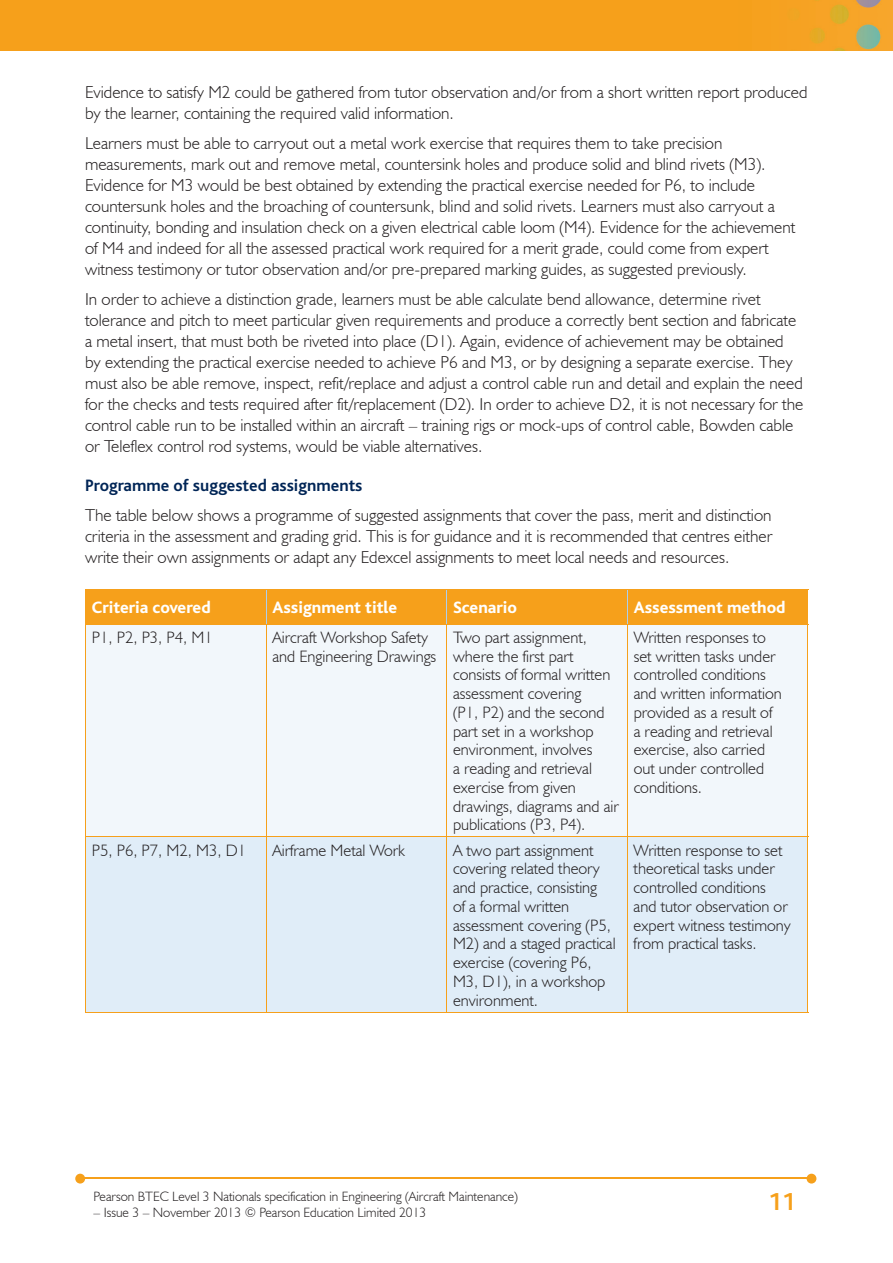
<style>
.page{position:relative;width:893px;height:1263px;background:#fff}
.page>*{position:absolute;margin:0;border:0;box-sizing:border-box;transform-origin:0 0}
.t1{font:700 25.5px "Bliss";color:#f6a01b}
.t2{font:300 17.25px/21px "Humanist 521 BT";color:#231f20}
.t3{font:800 17.25px "Bliss";color:#fff}
.t4{font:700 17.25px "Bliss";color:#002556}
.t5{font:300 16.5px/18.8px "Humanist 521 BT";color:#231f20}
.t6{font:300 13.5px "Humanist 521 BT";color:#231f20}
</style>
<div class="page">
<img style="left:0;top:0;width:893px;height:51px">
<hr style="left:82px;top:1178px;width:728px;height:1px;background:#f6a01b">
<svg style="left:807px;top:1174px;width:9px;height:9px"></svg>
<svg style="left:75px;top:1174px;width:10px;height:9px"></svg>
<div style="left:86px;top:590px;width:721px;height:34px;background:#f6a01b"></div>
<div style="left:86px;top:625px;width:721px;height:211px;background:#f2f7fb"></div>
<div style="left:86px;top:837px;width:721px;height:175px;background:#e0edf8"></div>
<hr style="left:266px;top:590px;width:1px;height:34px;background:#accfed">
<hr style="left:446px;top:590px;width:1px;height:34px;background:#accfed">
<hr style="left:627px;top:590px;width:1px;height:34px;background:#accfed">
<hr style="left:85px;top:590px;width:1px;height:34px;background:#f6a01b">
<hr style="left:807px;top:590px;width:1px;height:34px;background:#f6a01b">
<hr style="left:85px;top:589px;width:181px;height:1px;background:#f6a01b">
<hr style="left:266px;top:589px;width:181px;height:1px;background:#f6a01b">
<hr style="left:447px;top:589px;width:180px;height:1px;background:#f6a01b">
<hr style="left:627px;top:589px;width:181px;height:1px;background:#f6a01b">
<hr style="left:266px;top:624px;width:1px;height:212px;background:#f6a01b">
<hr style="left:446px;top:624px;width:1px;height:212px;background:#f6a01b">
<hr style="left:627px;top:624px;width:1px;height:212px;background:#f6a01b">
<hr style="left:85px;top:624px;width:1px;height:212px;background:#f6a01b">
<hr style="left:807px;top:624px;width:1px;height:212px;background:#f6a01b">
<hr style="left:85px;top:624px;width:181px;height:1px;background:#f6a01b">
<hr style="left:266px;top:624px;width:181px;height:1px;background:#f6a01b">
<hr style="left:447px;top:624px;width:180px;height:1px;background:#f6a01b">
<hr style="left:627px;top:624px;width:181px;height:1px;background:#f6a01b">
<hr style="left:266px;top:837px;width:1px;height:175px;background:#f6a01b">
<hr style="left:446px;top:837px;width:1px;height:175px;background:#f6a01b">
<hr style="left:627px;top:837px;width:1px;height:175px;background:#f6a01b">
<hr style="left:85px;top:837px;width:1px;height:175px;background:#f6a01b">
<hr style="left:807px;top:837px;width:1px;height:175px;background:#f6a01b">
<hr style="left:85px;top:836px;width:181px;height:1px;background:#f6a01b">
<hr style="left:266px;top:836px;width:181px;height:1px;background:#f6a01b">
<hr style="left:447px;top:836px;width:180px;height:1px;background:#f6a01b">
<hr style="left:627px;top:836px;width:181px;height:1px;background:#f6a01b">
<hr style="left:85px;top:1012px;width:181px;height:1px;background:#f6a01b">
<hr style="left:266px;top:1012px;width:181px;height:1px;background:#f6a01b">
<hr style="left:447px;top:1012px;width:180px;height:1px;background:#f6a01b">
<hr style="left:627px;top:1012px;width:181px;height:1px;background:#f6a01b">
<p class="t2" style="left:85px;top:81px;width:724px">Evidence to satisfy M2 could be gathered from tutor observation and/or from a short written report produced by the learner, containing the required valid information.</p>
<p class="t2" style="left:85px;top:132px;width:712px">Learners must be able to carryout out a metal work exercise that requires them to take precision measurements, mark out and remove metal, countersink holes and produce solid and blind rivets (M3).<br>Evidence for M3 would be best obtained by extending the practical exercise needed for P6, to include countersunk holes and the broaching of countersunk, blind and solid rivets. Learners must also carryout a continuity, bonding and insulation check on a given electrical cable loom (M4). Evidence for the achievement of M4 and indeed for all the assessed practical work required for a merit grade, could come from expert witness testimony or tutor observation and/or pre-prepared marking guides, as suggested previously.</p>
<p class="t2" style="left:85px;top:288px;width:720px">In order to achieve a distinction grade, learners must be able calculate bend allowance, determine rivet tolerance and pitch to meet particular given requirements and produce a correctly bent section and fabricate a metal insert, that must both be riveted into place (D1). Again, evidence of achievement may be obtained by extending the practical exercise needed to achieve P6 and M3, or by designing a separate exercise. They must also be able remove, inspect, refit/replace and adjust a control cable run and detail and explain the need for the checks and tests required after fit/replacement (D2). In order to achieve D2, it is not necessary for the control cable run to be installed within an aircraft – training rigs or mock-ups of control cable, Bowden cable or Teleflex control rod systems, would be viable alternatives.</p>
<p class="t4" style="left:85px;top:476px;width:279px">Programme of suggested assignments</p>
<p class="t2" style="left:85px;top:504px;width:689px;text-align:justify">The table below shows a programme of suggested assignments that cover the pass, merit and distinction criteria in the assessment and grading grid. This is for guidance and it is recommended that centres either write their own assignments or adapt any Edexcel assignments to meet local needs and resources.</p>
<p class="t3" style="left:92px;top:599px;width:120px">Criteria covered</p>
<p class="t3" style="left:272px;top:599px;width:126px">Assignment title</p>
<p class="t3" style="left:453px;top:599px;width:66px">Scenario</p>
<p class="t3" style="left:634px;top:599px;width:153px">Assessment method</p>
<p class="t5" style="left:92px;top:628px;width:122px">P1, P2, P3, P4, M1</p>
<p class="t5" style="left:272px;top:628px;width:165px">Aircraft Workshop Safety and Engineering Drawings</p>
<p class="t5" style="left:453px;top:628px;width:167px">Two part assignment, where the first part consists of formal written assessment covering<br>(P1, P2) and the second part set in a workshop environment, involves<br>a reading and retrieval exercise from given drawings, diagrams and air publications (P3, P4).</p>
<p class="t5" style="left:634px;top:627px;width:150px">Written responses to set written tasks under controlled conditions and written information provided as a result of a reading and retrieval exercise, also carried out under controlled conditions.</p>
<p class="t5" style="left:92px;top:840px;width:156px">P5, P6, P7, M2, M3, D1</p>
<p class="t5" style="left:272px;top:840px;width:134px">Airframe Metal Work</p>
<p class="t5" style="left:453px;top:840px;width:164px">A two part assignment covering related theory and practice, consisting<br>of a formal written assessment covering (P5,<br>M2) and a staged practical exercise (covering P6,<br>M3, D1), in a workshop environment.</p>
<p class="t5" style="left:634px;top:840px;width:159px">Written response to set theoretical tasks under controlled conditions and tutor observation or expert witness testimony from practical tasks.</p>
<p class="t6" style="left:94px;top:1188px;width:426px">Pearson BTEC Level 3 Nationals specification in Engineering (Aircraft Maintenance)</p>
<p class="t6" style="left:94px;top:1204px;width:334px">– Issue 3 – November 2013 © Pearson Education Limited 2013</p>
<h1 class="t1" style="left:768px;top:1188px;width:29px">11</h1>
</div>
